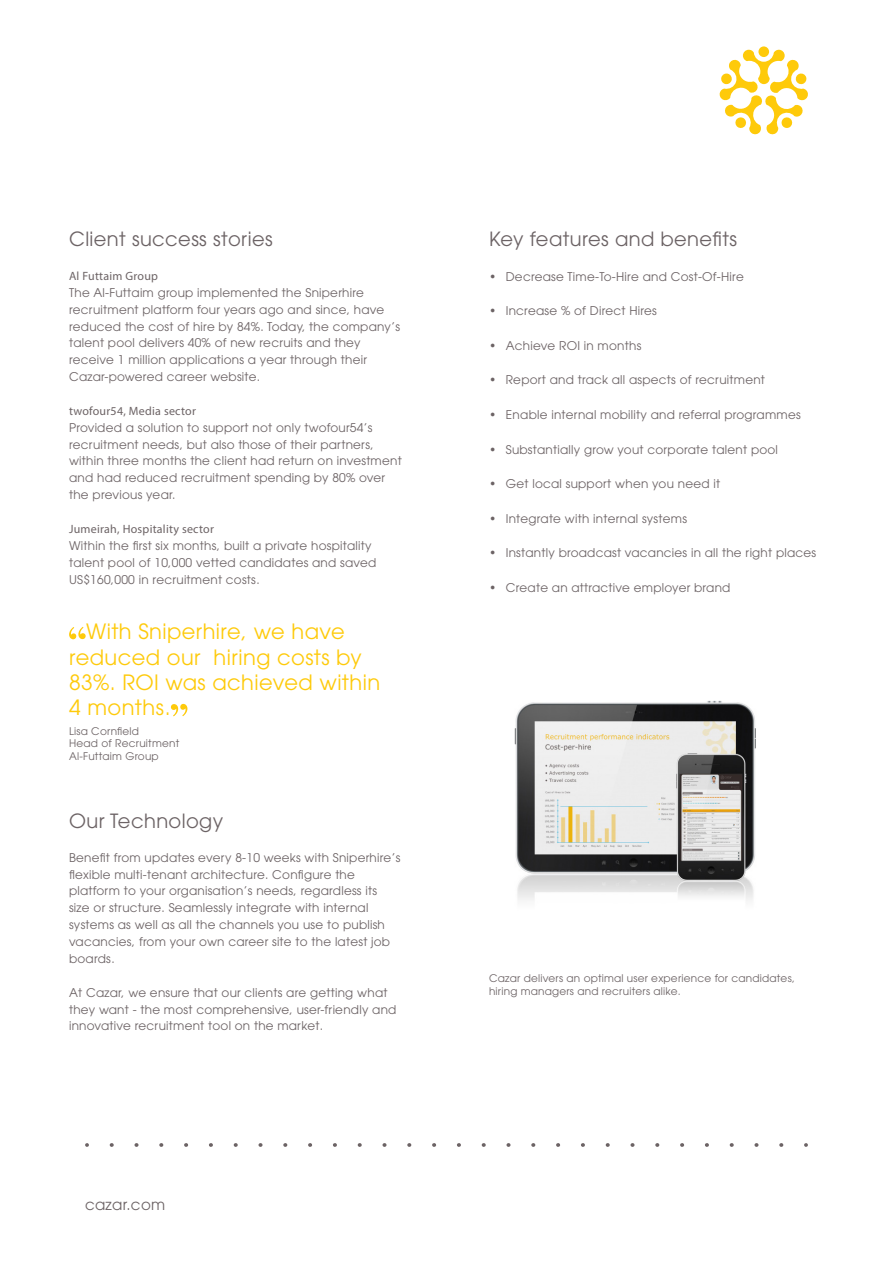
<style>
.page{position:relative;width:893px;height:1263px;background:#fff}
.page>*{position:absolute;margin:0;border:0;box-sizing:border-box;transform-origin:0 0}
.Sub_Head_01{font:21px/25.2px "Avant Garde";letter-spacing:.02em;color:#feca0a}
.Sub_Head_02{font:19.5px "Avant Garde";letter-spacing:.02em;color:#6c6365}
.Sub_Head_02-2{font:15px "Avant Garde";letter-spacing:.02em;color:#6c6365}
.t1{font:12px/16.8px "Avant Garde";letter-spacing:.02em;color:#6c6365}
.t2{font:10.5px/12.6px "Avant Garde";letter-spacing:.02em;color:#6c6365}
.s1{font-family:"Myriad Pro"}
</style>
<div class="page">
<svg style="left:719px;top:46px;width:89px;height:89px"></svg>
<svg style="left:112px;top:1143px;width:672px;height:4px"></svg>
<svg style="left:69px;top:627px;width:17px;height:12px"></svg>
<svg style="left:171px;top:704px;width:16px;height:12px"></svg>
<img style="left:514px;top:700px;width:242px;height:201px">
<p class="Sub_Head_02" style="left:69px;top:228px;width:205px">Client success stories</p>
<p class="t1" style="left:69px;top:267px;width:332px"><span class="s1">Al Futtaim Group<br></span>The Al-Futtaim group implemented the Sniperhire recruitment platform four years ago and since, have reduced the cost of hire by 84%. Today, the company’s talent pool delivers 40% of new recruits and they receive 1 million applications a year through their Cazar-powered career website.</p>
<p class="t1" style="left:69px;top:402px;width:334px"><span class="s1">twofour54, Media sector<br></span>Provided a solution to support not only twofour54’s recruitment needs, but also those of their partners, within three months the client had return on investment and had reduced recruitment spending by 80% over the previous year.</p>
<p class="t1" style="left:69px;top:520px;width:309px"><span class="s1">Jumeirah, Hospitality sector<br></span>Within the first six months, built a private hospitality talent pool of 10,000 vetted candidates and saved US$160,000 in recruitment costs.</p>
<p class="Sub_Head_01" style="left:69px;top:619px;width:313px;text-indent:17px">With Sniperhire, we have reduced our hiring costs by<br>83%. ROI was achieved within<br>4 months.</p>
<p class="t2" style="left:69px;top:725px;width:112px">Lisa Cornfield<br>Head of Recruitment<br>Al-Futtaim Group</p>
<p class="Sub_Head_02" style="left:69px;top:809px;width:156px">Our Technology</p>
<p class="t1" style="left:69px;top:849px;width:333px">Benefit from updates every 8-10 weeks with Sniperhire’s flexible multi-tenant architecture. Configure the platform to your organisation’s needs, regardless its size or structure. Seamlessly integrate with internal systems as well as all the channels you use to publish vacancies, from your own career site to the latest job boards.</p>
<p class="t1" style="left:69px;top:984px;width:329px">At Cazar, we ensure that our clients are getting what they want - the most comprehensive, user-friendly and innovative recruitment tool on the market.</p>
<p class="Sub_Head_02-2" style="left:85px;top:1196px;width:82px">cazar.com</p>
<p class="Sub_Head_02" style="left:489px;top:228px;width:250px">Key features and benefits</p>
<p class="t1" style="left:489px;top:268px;width:256px">• Decrease Time-To-Hire and Cost-Of-Hire</p>
<p class="t1" style="left:489px;top:303px;width:169px">• Increase % of Direct Hires</p>
<p class="t1" style="left:489px;top:337px;width:154px">• Achieve ROI in months</p>
<p class="t1" style="left:489px;top:372px;width:277px">• Report and track all aspects of recruitment</p>
<p class="t1" style="left:489px;top:406px;width:313px">• Enable internal mobility and referral programmes</p>
<p class="t1" style="left:489px;top:441px;width:290px">• Substantially grow yout corporate talent pool</p>
<p class="t1" style="left:489px;top:475px;width:233px">• Get local support when you need it</p>
<p class="t1" style="left:489px;top:510px;width:200px">• Integrate with internal systems</p>
<p class="t1" style="left:489px;top:544px;width:329px">• Instantly broadcast vacancies in all the right places</p>
<p class="t1" style="left:489px;top:579px;width:243px">• Create an attractive employer brand</p>
<p class="t2" style="left:489px;top:972px;width:308px">Cazar delivers an optimal user experience for candidates, hiring managers and recruiters alike.</p>
</div>
